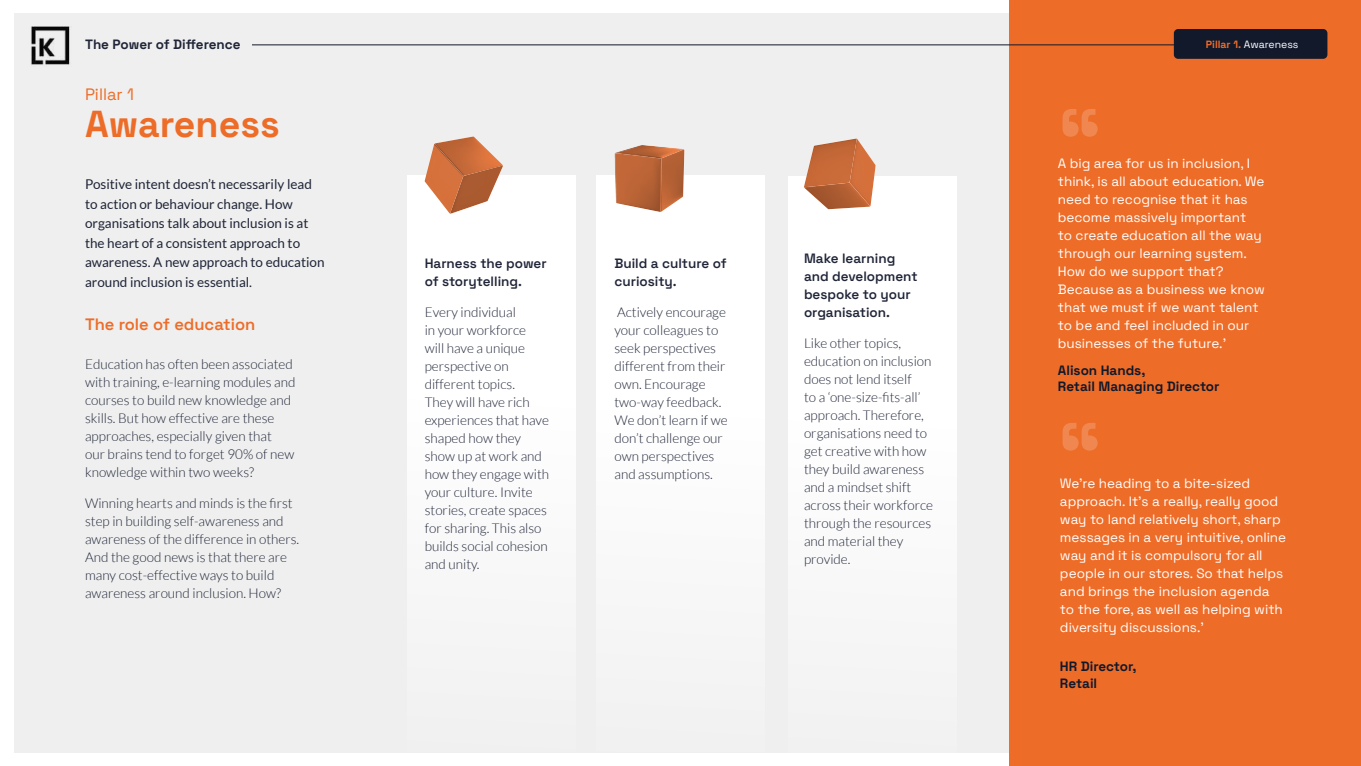
<style>
.page{position:relative;width:1361px;height:766px;background:#fff}
.page>*{position:absolute;margin:0;border:0;box-sizing:border-box;transform-origin:0 0}
.t1{font:700 86.55px "Space Grotesk";color:#fff}
.t2{font:700 37.5px "Space Grotesk";color:#ed6c28}
.t3{font:600 16.5px "Space Grotesk";color:#ed6c28}
.t4{font:16.5px "Space Grotesk";color:#ed6c28}
.t5{font:300 13.5px/18px "Lato";color:#202538}
.t6{font:13.5px/18px "Space Grotesk";color:#fff}
.t7{font:13.5px/19.5px "Lato";color:#202538}
.t8{font:600 13.5px/18px "Space Grotesk";color:#202538}
.t9{font:700 13.5px/16.2px "Space Grotesk";color:#11192b}
.t10{font:700 13.5px "Space Grotesk";color:#202538}
.t11{font:10.5px "Space Grotesk";color:#fff}
.s1{font-weight:700;color:#ed6c28}
</style>
<div class="page">
<div style="left:14px;top:13px;width:1332px;height:739px;background:#eeefee"></div>
<div style="left:1009px;top:0;width:352px;height:765px;background:#ed6c28"></div>
<div style="left:408px;top:176px;width:168px;height:369px;background:#fff"></div>
<div style="left:596px;top:176px;width:168px;height:380px;background:#fff"></div>
<div style="left:788px;top:176px;width:168px;height:390px;background:#fff"></div>
<svg style="left:407px;top:136px;width:120px;height:78px"></svg>
<div style="left:614px;top:145px;width:71px;height:67px;background:#ed6c28;opacity:.86"></div>
<svg style="left:788px;top:138px;width:112px;height:72px"></svg>
<div style="left:1174px;top:29px;width:153px;height:30px;background:#11192b;border-radius:4px"></div>
<img style="left:31px;top:27px;width:39px;height:38px">
<hr style="left:252px;top:45px;width:935px;height:1px;background:#11192b">
<p class="t10" style="left:85px;top:34px;width:157px">The Power of Difference</p>
<p class="t11" style="left:1206px;top:37px;width:94px"><span class="s1">Pillar 1.</span> Awareness</p>
<p class="t4" style="left:85px;top:82px;width:50px">Pillar 1</p>
<h2 class="t2" style="left:85px;top:96px;width:196px">Awareness</h2>
<p class="t7" style="left:85px;top:174px;width:241px">Positive intent doesn’t necessarily lead to action or behaviour change. How organisations talk about inclusion is at the heart of a consistent approach to awareness. A new approach to education around inclusion is essential.</p>
<p class="t3" style="left:85px;top:312px;width:172px">The role of education</p>
<p class="t5" style="left:85px;top:355px;width:212px">Education has often been associated with training, e-learning modules and courses to build new knowledge and skills. But how effective are these approaches, especially given that<br>our brains tend to forget 90% of new knowledge within two weeks?</p>
<p class="t5" style="left:85px;top:493px;width:216px">Winning hearts and minds is the first step in building self-awareness and awareness of the difference in others.<br>And the good news is that there are many cost-effective ways to build awareness around inclusion. How?</p>
<p class="t8" style="left:425px;top:254px;width:123px">Harness the power of storytelling.</p>
<p class="t5" style="left:425px;top:303px;width:126px">Every individual<br>in your workforce will have a unique perspective on different topics.<br>They will have rich experiences that have shaped how they show up at work and how they engage with your culture. Invite stories, create spaces for sharing. This also builds social cohesion and unity.</p>
<p class="t8" style="left:614px;top:254px;width:114px">Build a culture of curiosity.</p>
<p class="t5" style="left:614px;top:303px;width:115px">Actively encourage your colleagues to seek perspectives different from their own. Encourage two-way feedback.<br>We don’t learn if we don’t challenge our own perspectives and assumptions.</p>
<p class="t8" style="left:804px;top:248px;width:115px">Make learning and development bespoke to your organisation.</p>
<p class="t5" style="left:804px;top:334px;width:131px">Like other topics, education on inclusion does not lend itself<br>to a ‘one-size-fits-all’ approach. Therefore, organisations need to get creative with how they build awareness and a mindset shift across their workforce through the resources and material they provide.</p>
<h1 class="t1" style="left:1058px;top:77px;width:46px">“</h1>
<p class="t6" style="left:1058px;top:153px;width:208px">A big area for us in inclusion, I think, is all about education. We need to recognise that it has become massively important<br>to create education all the way through our learning system.<br>How do we support that?<br>Because as a business we know that we must if we want talent to be and feel included in our businesses of the future.’</p>
<p class="t9" style="left:1058px;top:361px;width:163px">Alison Hands,<br>Retail Managing Director</p>
<h1 class="t1" style="left:1058px;top:391px;width:46px">“</h1>
<p class="t6" style="left:1060px;top:473px;width:228px">We’re heading to a bite-sized approach. It’s a really, really good way to land relatively short, sharp messages in a very intuitive, online way and it is compulsory for all people in our stores. So that helps and brings the inclusion agenda to the fore, as well as helping with diversity discussions.’</p>
<p class="t9" style="left:1060px;top:657px;width:78px">HR Director,<br>Retail</p>
</div>
